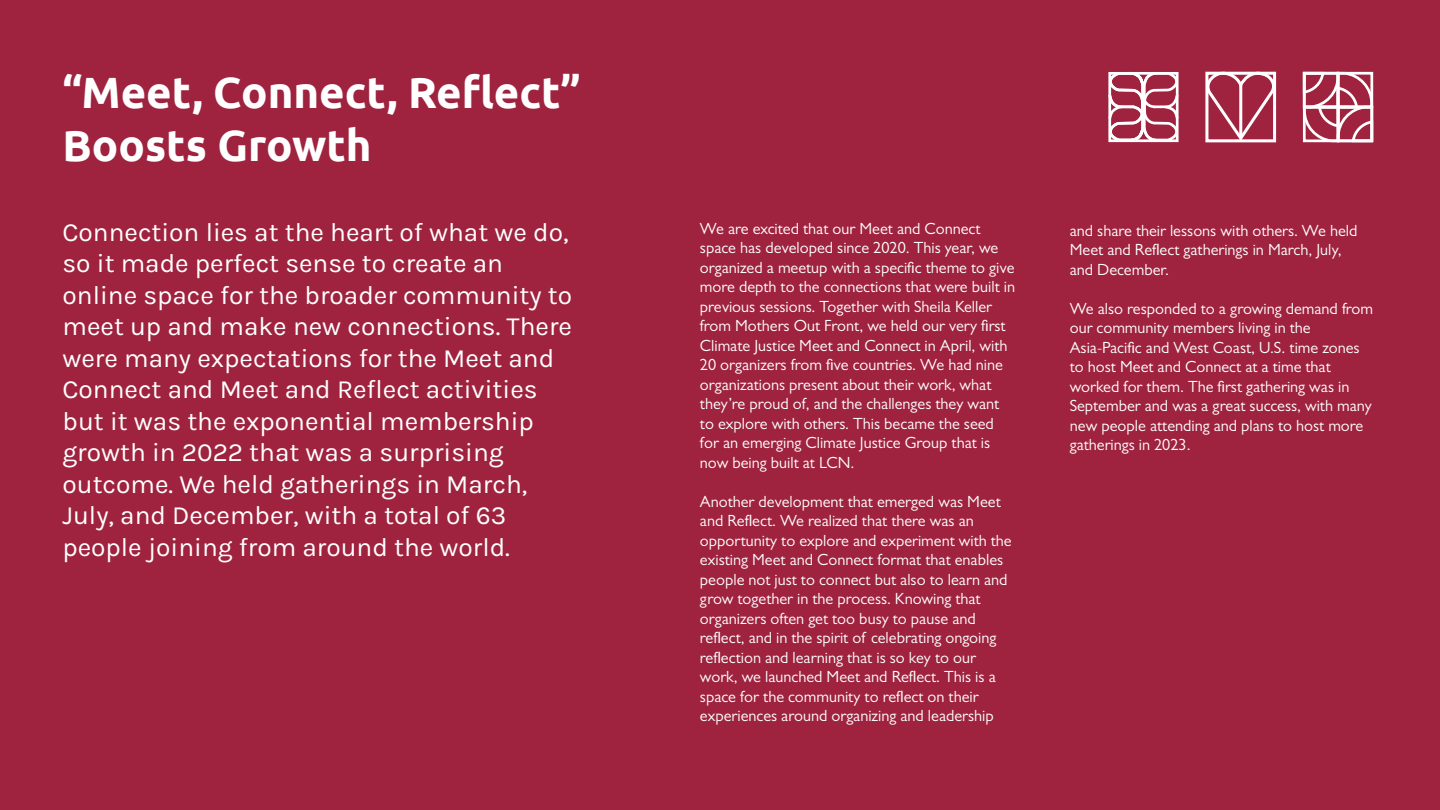
<style>
.page{position:relative;width:1440px;height:810px;background:#9f233f}
.page>*{position:absolute;margin:0;border:0;box-sizing:border-box;transform-origin:0 0}
.t1{font:700 43.75px/52.5px "Ubuntu";color:#fff}
.t2{font:26.25px/31.5px "Karla";color:#fff}
.t3{font:16.25px/19.5px "Gill Sans";color:#fff}
</style>
<div class="page">
<svg style="left:1205px;top:71px;width:72px;height:71px"></svg>
<hr style="left:1239px;top:85px;width:3px;height:53px;background:#fff">
<div style="left:1205px;top:72px;width:71px;height:70px;border:3px solid #fff"></div>
<svg style="left:1108px;top:71px;width:71px;height:72px"></svg>
<svg style="left:1302px;top:71px;width:72px;height:72px"></svg>
<h1 class="t1" style="left:63px;top:66px;width:520px">“Meet, Connect, Reflect”<br>Boosts Growth</h1>
<p class="t2" style="left:63px;top:215px;width:511px">Connection lies at the heart of what we do, so it made perfect sense to create an online space for the broader community to meet up and make new connections. There were many expectations for the Meet and Connect and Meet and Reflect activities but it was the exponential membership growth in 2022 that was a surprising outcome. We held gatherings in March, July, and December, with a total of 63 people joining from around the world.</p>
<p class="t3" style="left:700px;top:219px;width:317px">We are excited that our Meet and Connect space has developed since 2020. This year, we organized a meetup with a specific theme to give more depth to the connections that were built in previous sessions. Together with Sheila Keller from Mothers Out Front, we held our very first Climate Justice Meet and Connect in April, with 20 organizers from five countries. We had nine organizations present about their work, what they’re proud of, and the challenges they want to explore with others. This became the seed for an emerging Climate Justice Group that is now being built at LCN.</p>
<p class="t3" style="left:700px;top:492px;width:313px">Another development that emerged was Meet and Reflect. We realized that there was an opportunity to explore and experiment with the existing Meet and Connect format that enables people not just to connect but also to learn and grow together in the process. Knowing that organizers often get too busy to pause and reflect, and in the spirit of celebrating ongoing reflection and learning that is so key to our work, we launched Meet and Reflect. This is a space for the community to reflect on their experiences around organizing and leadership</p>
<p class="t3" style="left:1070px;top:220px;width:289px">and share their lessons with others. We held<br>Meet and Reflect gatherings in March, July, and December.</p>
<p class="t3" style="left:1070px;top:298px;width:305px">We also responded to a growing demand from our community members living in the Asia-Pacific and West Coast, U.S. time zones to host Meet and Connect at a time that worked for them. The first gathering was in September and was a great success, with many new people attending and plans to host more gatherings in 2023.</p>
</div>
